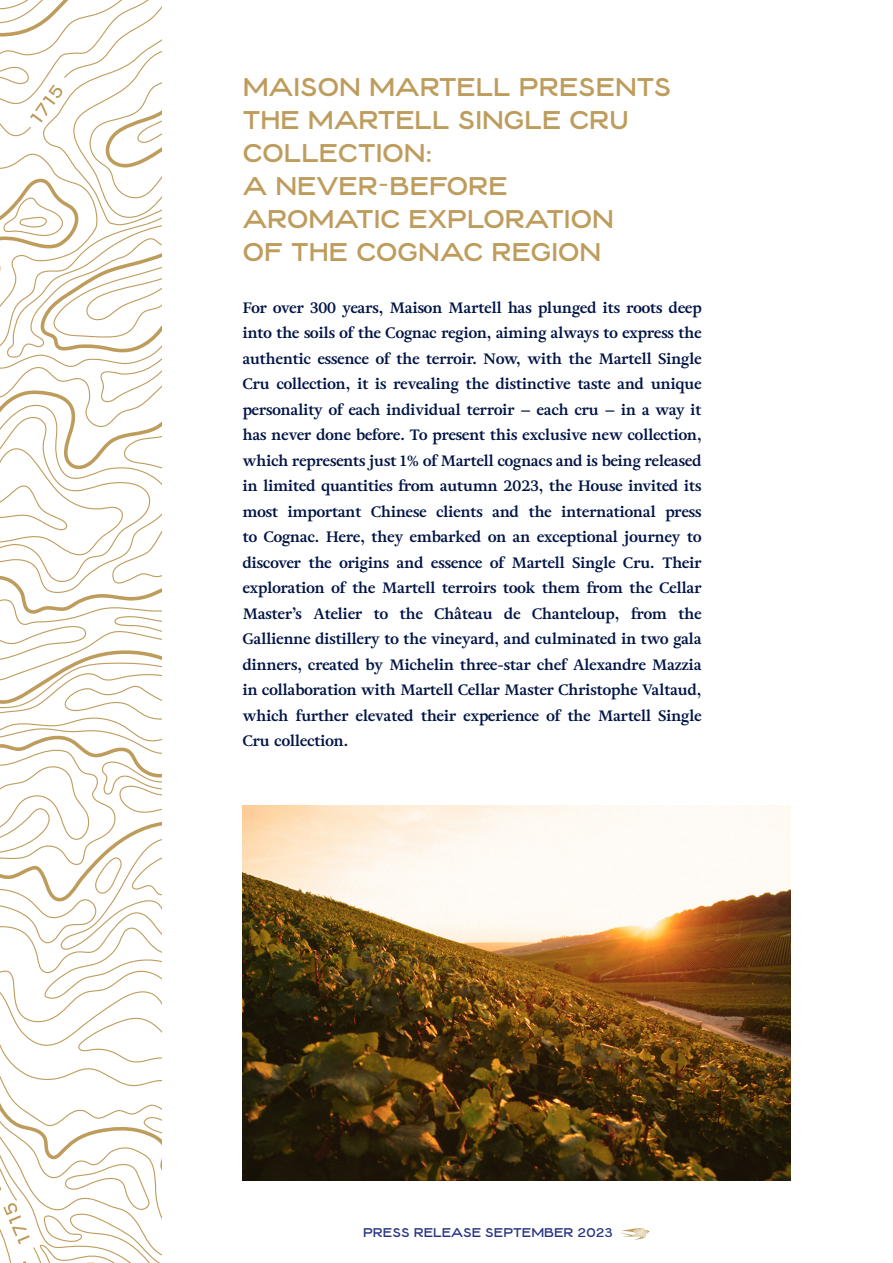
<style>
.page{position:relative;width:893px;height:1263px;background:#fff}
.page>*{position:absolute;margin:0;border:0;box-sizing:border-box;transform-origin:0 0}
.t1{font:500 25.5px "Martell";color:#be9c5c}
._01_Paragraphe{font:700 15px/25.5px "Adriane Text";color:#001445;text-align:justify}
.t2{font:500 12.6px "Martell";color:#283583}
</style>
<div class="page">
<svg style="left:0;top:0;width:162px;height:1263px"></svg>
<svg style="left:620px;top:1228px;width:30px;height:12px"></svg>
<img style="left:242px;top:806px;width:549px;height:374px">
<p class="t1" style="left:243px;top:69px;width:430px">MAISON MARTELL PRESENTS</p>
<p class="t1" style="left:243px;top:102px;width:387px">THE MARTELL SINGLE CRU</p>
<p class="t1" style="left:243px;top:135px;width:191px">COLLECTION:</p>
<p class="t1" style="left:243px;top:168px;width:266px">A NEVER-BEFORE</p>
<p class="t1" style="left:243px;top:201px;width:373px">AROMATIC EXPLORATION</p>
<p class="t1" style="left:243px;top:234px;width:360px">OF THE COGNAC REGION</p>
<p class="_01_Paragraphe" style="left:243px;top:295px;width:460px">For over 300 years, Maison Martell has plunged its roots deep into the soils of the Cognac region, aiming always to express the authentic essence of the terroir. Now, with the Martell Single Cru collection, it is revealing the distinctive taste and unique personality of each individual terroir – each cru – in a way it has never done before. To present this exclusive new collection, which represents just 1% of Martell cognacs and is being released in limited quantities from autumn 2023, the House invited its most important Chinese clients and the international press to Cognac. Here, they embarked on an exceptional journey to discover the origins and essence of Martell Single Cru. Their exploration of the Martell terroirs took them from the Cellar Master’s Atelier to the Château de Chanteloup, from the Gallienne distillery to the vineyard, and culminated in two gala dinners, created by Michelin three-star chef Alexandre Mazzia in collaboration with Martell Cellar Master Christophe Valtaud, which further elevated their experience of the Martell Single Cru collection.</p>
<p class="t2" style="left:363px;top:1224px;width:251px">PRESS RELEASE SEPTEMBER 2023</p>
</div>
